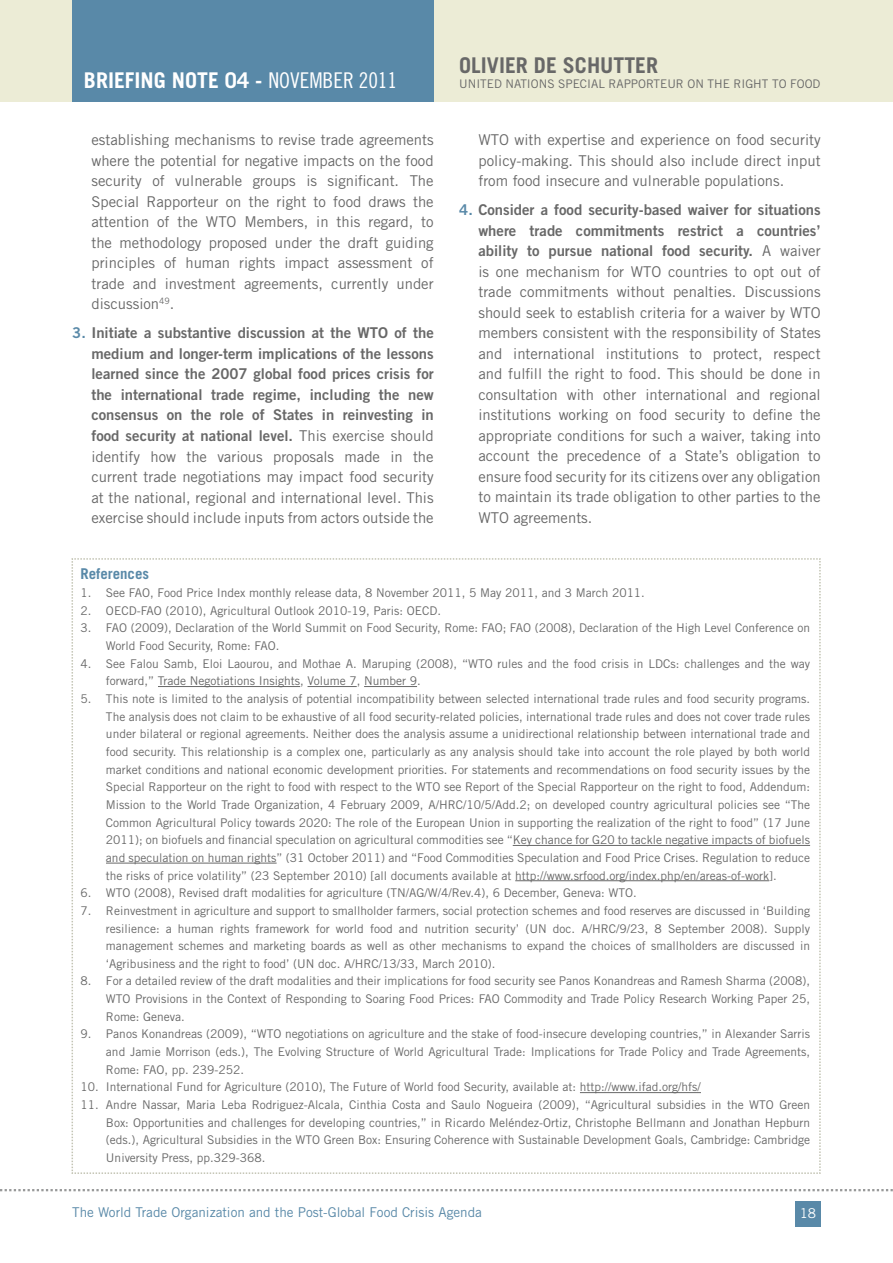
<style>
.page{position:relative;width:893px;height:1263px;background:#fff}
.page>*{position:absolute;margin:0;border:0;box-sizing:border-box;transform-origin:0 0}
.t1{font:700 21.75px "Trade Gothic LT Std";color:#fff}
.t2{font:700 21.75px "Trade Gothic LT Std";color:#686868}
.t3{font:14.85px/20.5px "Trade Gothic LT Std";color:#686868;text-align:justify}
.t4{font:14.85px/20.5px "Trade Gothic LT Std Bd 2";color:#686868;text-align:justify}
.t5{font:700 14.85px "Trade Gothic LT Std";color:#5989a8}
.t6{font:13.5px "Trade Gothic LT Std";color:#5989a8}
.t7{font:13.5px "Trade Gothic LT Std";color:#fff}
.t8{font:12px/17.7px "Trade Gothic LT Std";color:#686868;text-align:justify}
.t9{font:11.85px "Trade Gothic LT Std";color:#686868}
.s1{font-family:"Trade Gothic LT Std Cn 18";font-weight:400}
.s2{color:#5989a8}
.s3{font-family:"Trade Gothic LT Std"}
</style>
<div class="page">
<div style="left:0;top:0;width:893px;height:101px;background:#ececd6"></div>
<div style="left:72px;top:0;width:362px;height:101px;background:#5989a8"></div>
<svg style="left:0;top:1189px;width:893px;height:2px"></svg>
<div style="left:795px;top:1201px;width:26px;height:25px;background:#5989a8"></div>
<svg style="left:71px;top:558px;width:750px;height:616px"></svg>
<h1 class="t1" style="left:84px;top:67px;width:315px">BRIEFING NOTE 04 - <span class="s1">NOVEMBER 2011</span></h1>
<p class="t3" style="left:91px;top:130px;width:344px">establishing mechanisms to revise trade agreements where the potential for negative impacts on the food security of vulnerable groups is significant. The Special Rapporteur on the right to food draws the attention of the WTO Members, in this regard, to the methodology proposed under the draft guiding principles of human rights impact assessment of trade and investment agreements, currently under discussion<sup>49</sup>.</p>
<p class="t4" style="left:91px;top:323px;width:344px;text-indent:-19px"><span class="s2">3.</span> Initiate a substantive discussion at the WTO of the medium and longer-term implications of the lessons learned since the 2007 global food prices crisis for the international trade regime, including the new consensus on the role of States in reinvesting in food security at national level. <span class="s3">This exercise should</span></p>
<p class="t3" style="left:91px;top:446px;width:344px">identify how the various proposals made in the current trade negotiations may impact food security at the national, regional and international level. This exercise should include inputs from actors outside the</p>
<h1 class="t2" style="left:459px;top:52px;width:200px">OLIVIER DE SCHUTTER</h1>
<p class="t9" style="left:459px;top:76px;width:363px">UNITED NATIONS SPECIAL RAPPORTEUR ON THE RIGHT TO FOOD</p>
<p class="t3" style="left:478px;top:130px;width:344px">WTO with expertise and experience on food security policy-making. This should also include direct input from food insecure and vulnerable populations.</p>
<p class="t4" style="left:478px;top:200px;width:344px;text-indent:-19px"><span class="s2">4.</span> Consider a food security-based waiver for situations where trade commitments restrict a countries’ ability to pursue national food security. <span class="s3">A waiver</span></p>
<p class="t3" style="left:478px;top:261px;width:344px">is one mechanism for WTO countries to opt out of trade commitments without penalties. Discussions should seek to establish criteria for a waiver by WTO members consistent with the responsibility of States and international institutions to protect, respect and fulfill the right to food. This should be done in consultation with other international and regional institutions working on food security to define the appropriate conditions for such a waiver, taking into account the precedence of a State’s obligation to ensure food security for its citizens over any obligation to maintain its trade obligation to other parties to the WTO agreements.</p>
<p class="t5" style="left:80px;top:565px;width:70px">References</p>
<p class="t8" style="left:80px;top:584px;width:566px">1. See FAO, Food Price Index monthly release data, 8 November 2011, 5 May 2011, and 3 March 2011.</p>
<p class="t8" style="left:80px;top:601px;width:362px">2. OECD-FAO (2010), Agricultural Outlook 2010-19, Paris: OECD.</p>
<p class="t8" style="left:106px;top:619px;width:706px;text-indent:-26px">3. FAO (2009), Declaration of the World Summit on Food Security, Rome: FAO; FAO (2008), Declaration of the High Level Conference on<br>World Food Security, Rome: FAO.</p>
<p class="t8" style="left:106px;top:654px;width:705px;text-indent:-26px">4. See Falou Samb, Eloi Laourou, and Mothae A. Maruping (2008), “WTO rules and the food crisis in LDCs: challenges and the way forward,” Trade Negotiations Insights, Volume 7, Number 9.</p>
<p class="t8" style="left:106px;top:690px;width:706px;text-indent:-26px">5. This note is limited to the analysis of potential incompatibility between selected international trade rules and food security programs.<br>The analysis does not claim to be exhaustive of all food security-related policies, international trade rules and does not cover trade rules under bilateral or regional agreements. Neither does the analysis assume a unidirectional relationship between international trade and food security. This relationship is a complex one, particularly as any analysis should take into account the role played by both world market conditions and national economic development priorities. For statements and recommendations on food security issues by the Special Rapporteur on the right to food with respect to the WTO see Report of the Special Rapporteur on the right to food, Addendum:<br>Mission to the World Trade Organization, 4 February 2009, A/HRC/10/5/Add.2; on developed country agricultural policies see “The Common Agricultural Policy towards 2020: The role of the European Union in supporting the realization of the right to food” (17 June 2011); on biofuels and financial speculation on agricultural commodities see “Key chance for G20 to tackle negative impacts of biofuels and speculation on human rights” (31 October 2011) and “Food Commodities Speculation and Food Price Crises. Regulation to reduce the risks of price volatility” (23 September 2010) [all documents available at http://www.srfood.org/index.php/en/areas-of-work].</p>
<p class="t8" style="left:80px;top:884px;width:558px">6. WTO (2008), Revised draft modalities for agriculture (TN/AG/W/4/Rev.4), 6 December, Geneva: WTO.</p>
<p class="t8" style="left:106px;top:901px;width:706px;text-indent:-26px">7. Reinvestment in agriculture and support to smallholder farmers, social protection schemes and food reserves are discussed in ‘Building resilience: a human rights framework for world food and nutrition security’ (UN doc. A/HRC/9/23, 8 September 2008). Supply management schemes and marketing boards as well as other mechanisms to expand the choices of smallholders are discussed in ‘Agribusiness and the right to food’ (UN doc. A/HRC/13/33, March 2010).</p>
<p class="t8" style="left:106px;top:972px;width:706px;text-indent:-26px">8. For a detailed review of the draft modalities and their implications for food security see Panos Konandreas and Ramesh Sharma (2008), WTO Provisions in the Context of Responding to Soaring Food Prices: FAO Commodity and Trade Policy Research Working Paper 25, Rome: Geneva.</p>
<p class="t8" style="left:106px;top:1025px;width:706px;text-indent:-26px">9. Panos Konandreas (2009), “WTO negotiations on agriculture and the stake of food-insecure developing countries,” in Alexander Sarris and Jamie Morrison (eds.), The Evolving Structure of World Agricultural Trade: Implications for Trade Policy and Trade Agreements, Rome: FAO, pp. 239-252.</p>
<p class="t8" style="left:80px;top:1078px;width:622px">10. International Fund for Agriculture (2010), The Future of World food Security, available at: http://www.ifad.org/hfs/</p>
<p class="t8" style="left:106px;top:1096px;width:706px;text-indent:-26px">11. Andre Nassar, Maria Leba Rodriguez-Alcala, Cinthia Costa and Saulo Nogueira (2009), “Agricultural subsidies in the WTO Green Box: Opportunities and challenges for developing countries,” in Ricardo Meléndez-Ortiz, Christophe Bellmann and Jonathan Hepburn (eds.), Agricultural Subsidies in the WTO Green Box: Ensuring Coherence with Sustainable Development Goals, Cambridge: Cambridge University Press, pp.329-368.</p>
<p class="t6" style="left:72px;top:1204px;width:411px">The World Trade Organization and the Post-Global Food Crisis Agenda</p>
<p class="t7" style="left:800px;top:1205px;width:18px">18</p>
</div>
